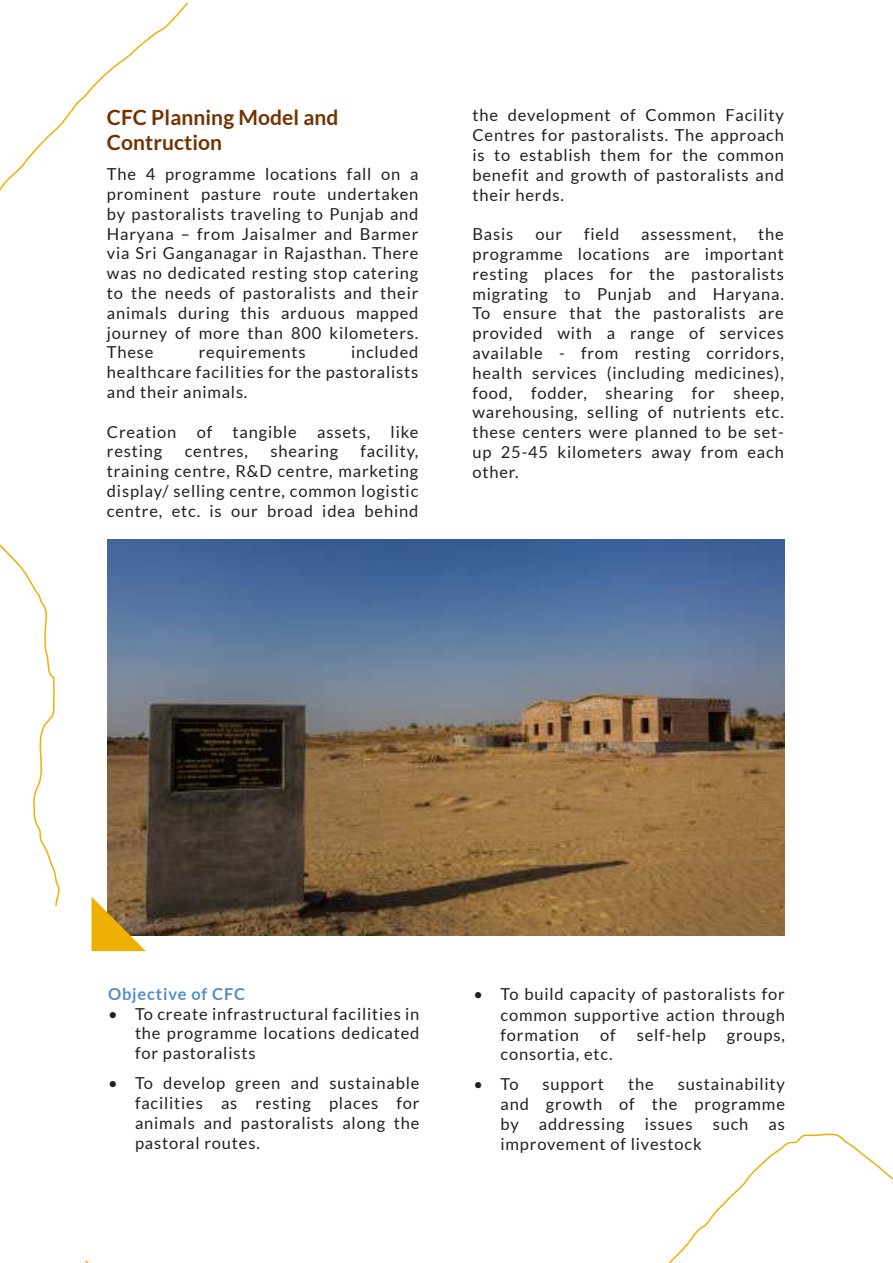
<style>
.page{position:relative;width:893px;height:1263px;background:#fff}
.page>*{position:absolute;margin:0;border:0;box-sizing:border-box;transform-origin:0 0}
.t1{font:700 21px/25.2px "Lato";letter-spacing:.005em;color:#743200}
.t2{font:16.5px/19.8px "Lato";letter-spacing:.05em;color:#241f1f;text-align:justify}
.t3{font:700 16.5px "Lato";letter-spacing:.05em;color:#578dc9}
</style>
<div class="page">
<svg style="left:0;top:2px;width:190px;height:905px"></svg>
<svg style="left:85px;top:1133px;width:808px;height:130px"></svg>
<img style="left:108px;top:540px;width:677px;height:395px">
<svg style="left:92px;top:896px;width:54px;height:55px;background:#bf9533"></svg>
<p class="t1" style="left:107px;top:104px;width:233px">CFC Planning Model and<br>Contruction</p>
<p class="t2" style="left:107px;top:164px;width:313px">The 4 programme locations fall on a prominent pasture route undertaken by pastoralists traveling to Punjab and Haryana – from Jaisalmer and Barmer via Sri Ganganagar in Rajasthan. There was no dedicated resting stop catering to the needs of pastoralists and their animals during this arduous mapped journey of more than 800 kilometers.<br>These</p>
<p class="t2" style="left:107px;top:342px;width:313px;text-indent:244px">included healthcare facilities for the pastoralists and their animals.</p>
<p class="t2" style="left:107px;top:422px;width:313px">Creation of tangible assets, like resting</p>
<p class="t2" style="left:199px;top:342px;width:108px">requirements</p>
<p class="t2" style="left:107px;top:441px;width:313px;text-indent:254px">facility, training centre, R&amp;D centre, marketing display/ selling centre, common logistic centre, etc. is our broad idea behind</p>
<p class="t2" style="left:185px;top:441px;width:65px">centres,</p>
<p class="t2" style="left:270px;top:441px;width:69px">shearing</p>
<p class="t2" style="left:472px;top:105px;width:313px">the development of Common Facility Centres for pastoralists. The approach is to establish them for the common benefit and growth of pastoralists and their herds.</p>
<p class="t2" style="left:472px;top:224px;width:42px">Basis</p>
<p class="t2" style="left:535px;top:224px;width:28px">our</p>
<p class="t2" style="left:584px;top:224px;width:37px">field</p>
<p class="t2" style="left:641px;top:224px;width:96px">assessment,</p>
<p class="t2" style="left:472px;top:224px;width:313px;text-indent:286px">the programme locations are important resting places for the pastoralists migrating to Punjab and Haryana.<br>To ensure that the pastoralists are provided with a range of services available - from resting corridors, health services (including medicines), food, fodder, shearing for sheep, warehousing, selling of nutrients etc. these centers were planned to be set&shy;up 25-45 kilometers away from each other.</p>
<p class="t3" style="left:108px;top:984px;width:139px">Objective of CFC</p>
<p class="t2" style="left:135px;top:1004px;width:286px;text-indent:-27px">• To create infrastructural facilities in the programme locations dedicated for pastoralists</p>
<p class="t2" style="left:135px;top:1073px;width:286px;text-indent:-27px">• To develop green and sustainable facilities as resting places for animals and pastoralists along the pastoral routes.</p>
<p class="t2" style="left:500px;top:983px;width:286px;line-height:20.4px;text-indent:-27px">• To build capacity of pastoralists for common supportive action through formation</p>
<p class="t2" style="left:600px;top:1025px;width:17px">of</p>
<p class="t2" style="left:637px;top:1025px;width:71px">self-help</p>
<p class="t2" style="left:727px;top:1025px;width:60px">groups,</p>
<p class="t2" style="left:500px;top:1044px;width:114px">consortia, etc.</p>
<p class="t2" style="left:473px;top:1074px;width:47px">• To</p>
<p class="t2" style="left:543px;top:1074px;width:63px">support</p>
<p class="t2" style="left:628px;top:1074px;width:27px">the</p>
<p class="t2" style="left:500px;top:1074px;width:286px;text-indent:177px">sustainability and growth of the programme by addressing issues such as improvement of livestock</p>
</div>
